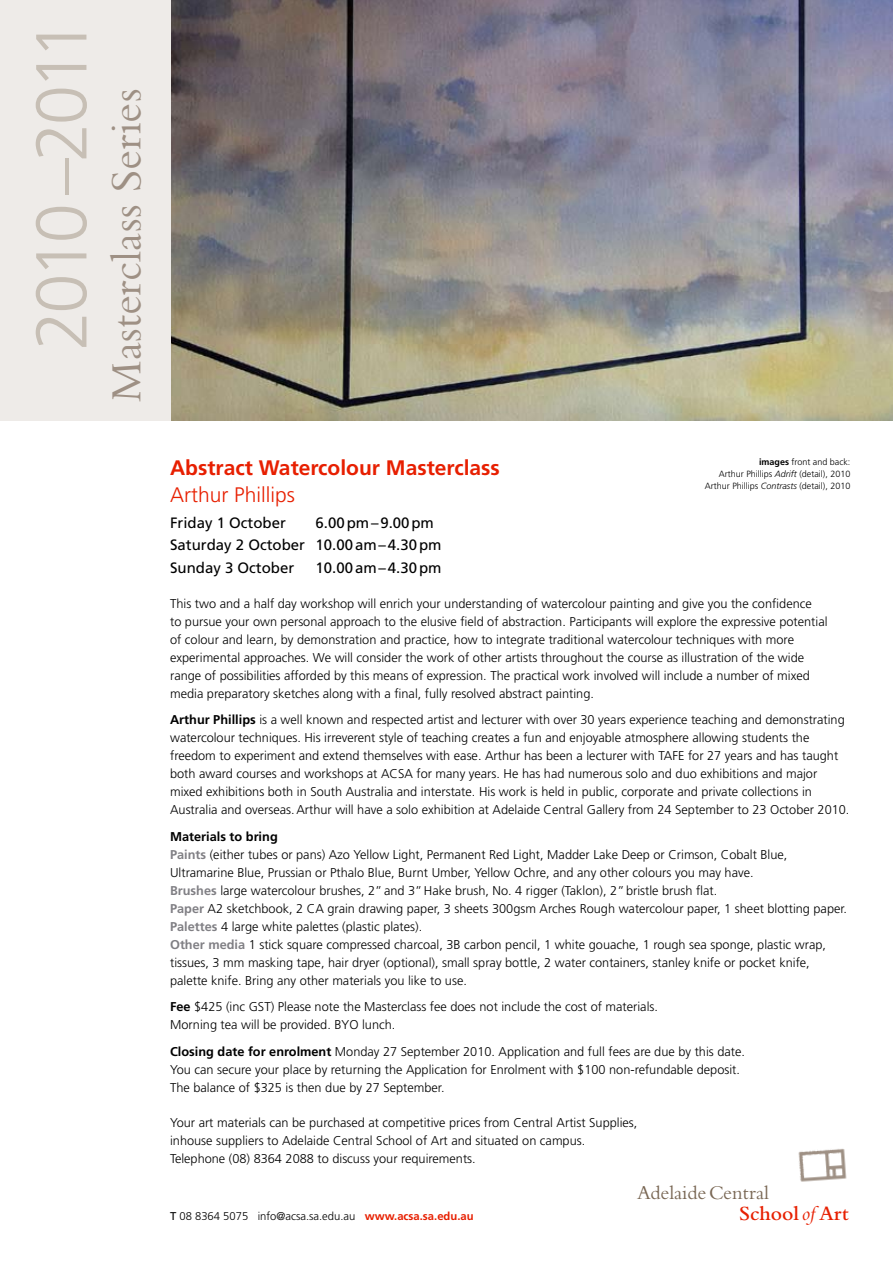
<style>
.page{position:relative;width:893px;height:1263px;background:#fff}
.page>*{position:absolute;margin:0;border:0;box-sizing:border-box;transform-origin:0 0}
.t1{font:300 72px "Frutiger";letter-spacing:-.065em;color:#c7bfb5}
.t2{font:45px "Bembo";color:#9e9084}
.t3{font:700 21px "Frutiger";color:#e71f01}
.t4{font:300 21px "Frutiger";color:#e71f01}
.t5{font:600 21px "Bembo";color:#e71f01}
.t6{font:20.25px "Bembo";color:#796754}
.t7{font:15px/22.2px "Frutiger";color:#000}
.t8{font:300 12.75px/18px "Frutiger";color:#000}
.t9{font:300 11.25px "Frutiger";color:#000}
.t10{font:300 9px/12px "Frutiger";color:#000;text-align:right}
.s1{font-weight:700}
.s2{font-style:italic}
.s3{font-weight:700;color:#807f84}
.s4{font-weight:400}
.s5{font-weight:700;color:#e71f01}
.s6{font-weight:400;font-style:italic}
</style>
<div class="page">
<img style="left:170px;top:0;width:723px;height:421px">
<div style="left:0;top:0;width:170px;height:421px;background:#eeebe8"></div>
<img style="left:798px;top:1148px;width:49px;height:34px">
<h1 class="t1" style="left:21px;top:350px;width:333px;rotate:-90deg">2010 –2011</h1>
<h2 class="t2" style="left:100px;top:402px;width:315px;rotate:-90deg">Masterclass Series</h2>
<p class="t10" style="left:705px;top:456px;width:147px"><span class="s1">images</span> front and back:<br>Arthur Phillips <span class="s2">Adrift</span> (detail), 2010<br>Arthur Phillips <span class="s2">Contrasts</span> (detail), 2010</p>
<h3 class="t3" style="left:170px;top:455px;width:331px">Abstract Watercolour Masterclass</h3>
<h3 class="t4" style="left:170px;top:482px;width:126px">Arthur Phillips</h3>
<p class="t7" style="left:170px;top:512px;width:117px">Friday 1 October</p>
<p class="t7" style="left:170px;top:512px;width:273px;text-indent:146px">6.00pm–9.00pm<br>Saturday 2 October 10.00am–4.30pm<br>Sunday 3 October</p>
<p class="t7" style="left:316px;top:556px;width:127px">10.00am–4.30pm</p>
<p class="t8" style="left:170px;top:594px;width:659px">This two and a half day workshop will enrich your understanding of watercolour painting and give you the confidence<br>to pursue your own personal approach to the elusive field of abstraction. Participants will explore the expressive potential of colour and learn, by demonstration and practice, how to integrate traditional watercolour techniques with more experimental approaches. We will consider the work of other artists throughout the course as illustration of the wide range of possibilities afforded by this means of expression. The practical work involved will include a number of mixed media preparatory sketches along with a final, fully resolved abstract painting.</p>
<p class="t8" style="left:170px;top:711px;width:681px"><span class="s1">Arthur Phillips</span> is a well known and respected artist and lecturer with over 30 years experience teaching and demonstrating watercolour techniques. His irreverent style of teaching creates a fun and enjoyable atmosphere allowing students the freedom to experiment and extend themselves with ease. Arthur has been a lecturer with TAFE for 27 years and has taught both award courses and workshops at ACSA for many years. He has had numerous solo and duo exhibitions and major mixed exhibitions both in South Australia and interstate. His work is held in public, corporate and private collections in Australia and overseas.Arthur will have a solo exhibition at Adelaide Central Gallery from 24 September to 23 October 2010.</p>
<p class="t8" style="left:170px;top:827px;width:678px"><span class="s1">Materials to bring<br></span><span class="s3">Paints</span> (either tubes or pans) Azo Yellow Light, Permanent Red Light, Madder Lake Deep or Crimson, Cobalt Blue, Ultramarine Blue, Prussian or Pthalo Blue, Burnt Umber, Yellow Ochre, and any other colours you may have.<br><span class="s3">Brushes</span> large watercolour brushes, 2”and 3”Hake brush, No. 4 rigger (Taklon), 2”bristle brush flat.<br><span class="s3">Paper</span> A2 sketchbook, 2 CA grain drawing paper, 3 sheets 300gsm Arches Rough watercolour paper, 1 sheet blotting paper.<br><span class="s3">Palettes</span> 4 large white palettes (plastic plates).<br><span class="s3">Other media</span> 1 stick square compressed charcoal, 3B carbon pencil, 1 white gouache, 1 rough sea sponge, plastic wrap, tissues, 3 mm masking tape, hair dryer (optional), small spray bottle, 2 water containers, stanley knife or pocket knife, palette knife. Bring any other materials you like to use.</p>
<p class="t8" style="left:170px;top:998px;width:489px"><span class="s1">Fee</span> $425 (inc GST) Please note the Masterclass fee does not include the cost of materials.<br>Morning tea will be provided. BYO lunch.</p>
<p class="t8" style="left:170px;top:1042px;width:576px"><span class="s1">Closing date for enrolment</span> Monday 27 September 2010. Application and full fees are due by this date.<br>You can secure your place by returning the Application for Enrolment with $100 non-refundable deposit.<br>The balance of $325 is then due by 27 September.</p>
<p class="t8" style="left:170px;top:1113px;width:469px">Your art materials can be purchased at competitive prices from Central Artist Supplies, inhouse suppliers to Adelaide Central School of Art and situated on campus.<br>Telephone (08) 8364 2088 to discuss your requirements.</p>
<p class="t9" style="left:170px;top:1210px;width:305px"><span class="s4">T</span> 08 8364 5075 info@acsa.sa.edu.au <span class="s5">www.acsa.sa.edu.au</span></p>
<h3 class="t6" style="left:637px;top:1181px;width:133px">AdelaideCentral</h3>
<h3 class="t5" style="left:739px;top:1202px;width:111px">School<span class="s6">of</span> Art</h3>
</div>
